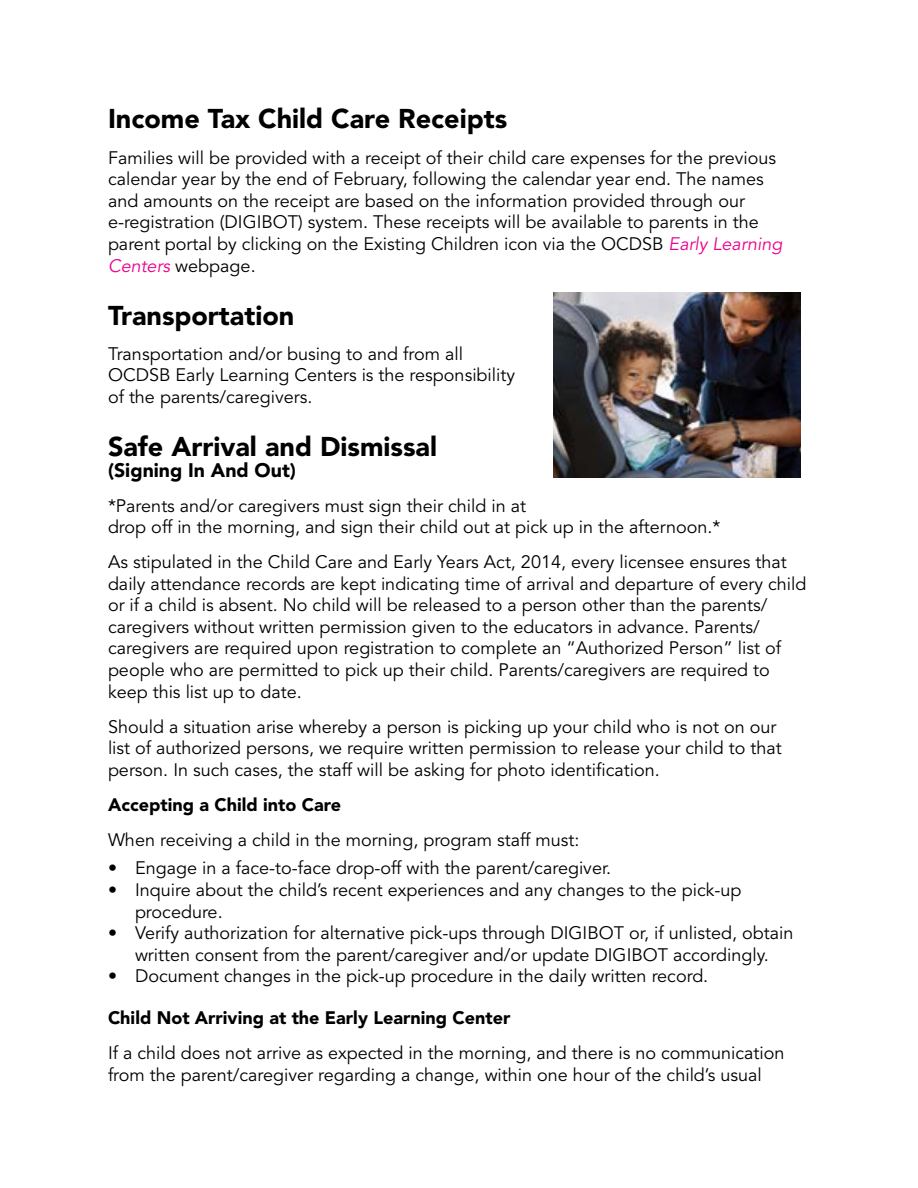
<style>
.page{position:relative;width:918px;height:1188px;background:#fff}
.page>*{position:absolute;margin:0;border:0;box-sizing:border-box;transform-origin:0 0}
.t1{font:900 27px "Avenir LT Std";color:#000}
.t2{font:900 19.5px "Avenir LT Std";color:#000}
.t3{font:18px/21.6px "Avenir LT Std";color:#000}
.t4{font:900 18px "Avenir LT Std";color:#000}
.s1{font-style:italic;color:#ec008c}
</style>
<div class="page">
<img style="left:553px;top:292px;width:248px;height:185px">
<h1 class="t1" style="left:108px;top:103px;width:401px">Income Tax Child Care Receipts</h1>
<p class="t3" style="left:108px;top:147px;width:676px">Families will be provided with a receipt of their child care expenses for the previous calendar year by the end of February, following the calendar year end. The names and amounts on the receipt are based on the information provided through our e-registration (DIGIBOT) system. These receipts will be available to parents in the parent portal by clicking on the Existing Children icon via the OCDSB <span class="s1">Early Learning Centers</span> webpage.</p>
<h1 class="t1" style="left:108px;top:299px;width:188px">Transportation</h1>
<p class="t3" style="left:108px;top:343px;width:409px">Transportation and/or busing to and from all<br>OCDSB Early Learning Centers is the responsibility of the parents/caregivers.</p>
<h1 class="t1" style="left:108px;top:431px;width:331px">Safe Arrival and Dismissal</h1>
<p class="t2" style="left:108px;top:459px;width:190px">(Signing In And Out)</p>
<p class="t3" style="left:108px;top:496px;width:614px;line-height:21px">*Parents and/or caregivers must sign their child in at<br>drop off in the morning, and sign their child out at pick up in the afternoon.*</p>
<p class="t3" style="left:108px;top:551px;width:700px">As stipulated in the Child Care and Early Years Act, 2014, every licensee ensures that daily attendance records are kept indicating time of arrival and departure of every child or if a child is absent. No child will be released to a person other than the parents/ caregivers without written permission given to the educators in advance. Parents/ caregivers are required upon registration to complete an “Authorized Person” list of people who are permitted to pick up their child. Parents/caregivers are required to keep this list up to date.</p>
<p class="t3" style="left:108px;top:716px;width:675px">Should a situation arise whereby a person is picking up your child who is not on our list of authorized persons, we require written permission to release your child to that person. In such cases, the staff will be asking for photo identification.</p>
<p class="t4" style="left:108px;top:794px;width:235px">Accepting a Child into Care</p>
<p class="t3" style="left:108px;top:830px;width:473px">When receiving a child in the morning, program staff must:</p>
<p class="t3" style="left:108px;top:858px;width:505px">• Engage in a face-to-face drop-off with the parent/caregiver.</p>
<p class="t3" style="left:135px;top:879px;width:608px;text-indent:-27px">• Inquire about the child’s recent experiences and any changes to the pick-up procedure.</p>
<p class="t3" style="left:108px;top:923px;width:687px;text-align:center">• Verify authorization for alternative pick-ups through DIGIBOT or, if unlisted, obtain written consent from the parent/caregiver and/or update DIGIBOT accordingly.</p>
<p class="t3" style="left:108px;top:966px;width:602px">• Document changes in the pick-up procedure in the daily written record.</p>
<p class="t4" style="left:108px;top:1007px;width:404px">Child Not Arriving at the Early Learning Center</p>
<p class="t3" style="left:108px;top:1043px;width:678px">If a child does not arrive as expected in the morning, and there is no communication from the parent/caregiver regarding a change, within one hour of the child’s usual</p>
</div>
